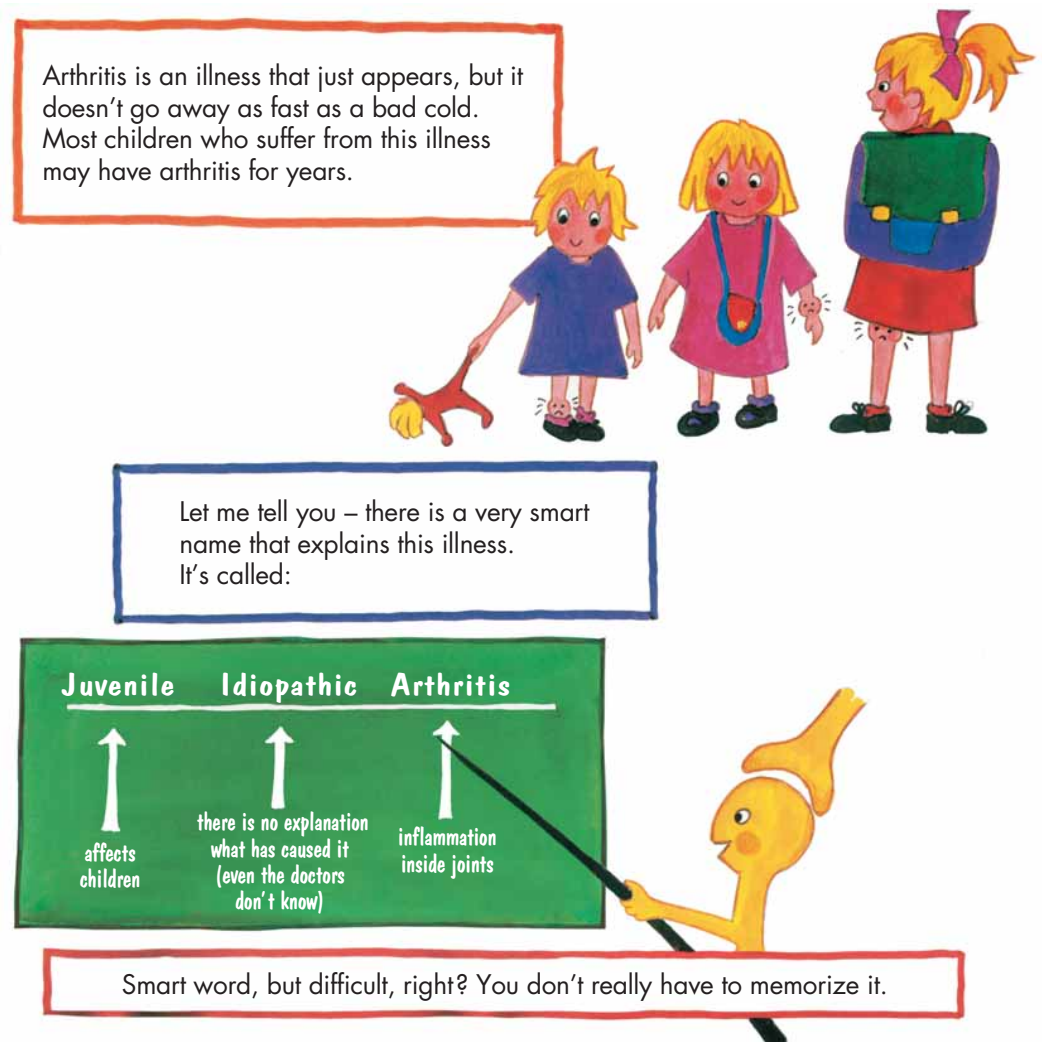
<style>
.page{position:relative;width:1042px;height:1042px;background:#fff}
.page>*{position:absolute;margin:0;border:0;box-sizing:border-box;transform-origin:0 0}
.t1{font:31.5px "Dom Casual Std";letter-spacing:-.01em;color:#fff;scale:1.35 1}
.t2{font:26.25px/31.5px "Futura Std";letter-spacing:-.01em;color:#231f20}
.t3{font:26.25px/26.2px "Dom Casual Std";letter-spacing:-.05em;color:#fff}
</style>
<div class="page">
<img style="left:0;top:3px;width:1042px;height:1039px">
<p class="t2" style="left:42px;top:62px;width:482px">Arthritis is an illness that just appears, but it doesn’t go away as fast as a bad cold.<br>Most children who suffer from this illness may have arthritis for years.</p>
<p class="t2" style="left:179px;top:498px;width:411px">Let me tell you – there is a very smart name that explains this illness.<br>It’s called:</p>
<p class="t1" style="left:62px;top:666px;width:86px">Juvenile</p>
<p class="t1" style="left:219px;top:666px;width:218px">Idiopathic Arthritis</p>
<p class="t3" style="left:79px;top:838px;width:63px">affects children</p>
<p class="t3" style="left:197px;top:808px;width:174px;text-align:center">there is no explanation what has caused it (even the doctors don’t know)</p>
<p class="t3" style="left:397px;top:823px;width:101px">inflammation inside joints</p>
<p class="t2" style="left:122px;top:970px;width:767px">Smart word, but difficult, right? You don’t really have to memorize it.</p>
</div>
